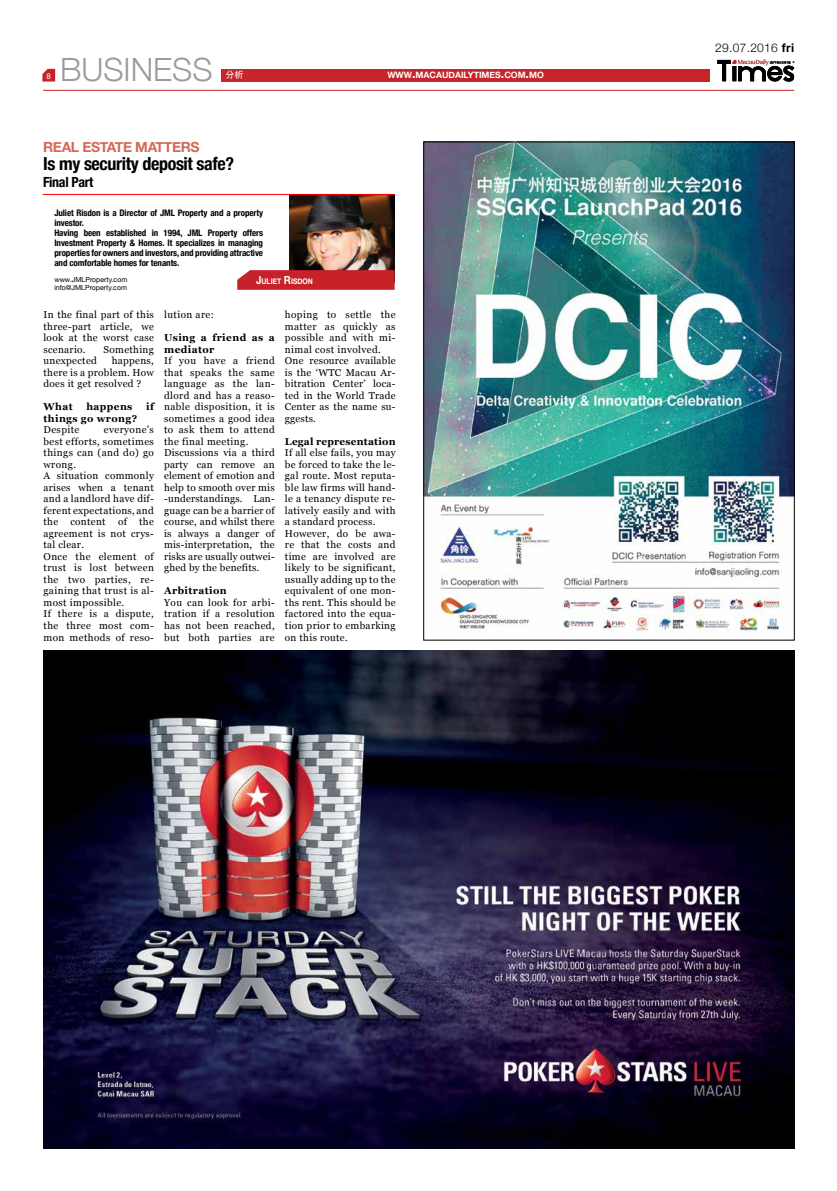
<style>
.page{position:relative;width:837px;height:1191px;background:#fff}
.page>*{position:absolute;margin:0;border:0;box-sizing:border-box;transform-origin:0 0}
.t1{font:300 32px "Helvetica Neue";color:#999b9e}
.t2{font:700 condensed 18px "Helvetica Neue";letter-spacing:-.02em;color:#000}
.t3{font:700 14px "Helvetica Neue";letter-spacing:-.025em;color:#d46955}
.t4{font:700 condensed 14px "Helvetica Neue";letter-spacing:-.02em;color:#000}
.t5{font:300 12px "Helvetica Neue";letter-spacing:.025em;color:#000}
.t6{font:10px/11.5px "Georgia";letter-spacing:.03em;color:#000}
.t7{font:700 10px/11.5px "Georgia";letter-spacing:.04em;color:#000}
.t8{font:700 condensed 9px/10px "Helvetica Neue";letter-spacing:-.01em;color:#000}
.t9{font:9px "Adobe Heiti Std";color:#fff}
.t10{font:700 8.8px "Helvetica Neue";color:#fff}
.t11{font:8px "Helvetica Neue";color:#fff}
.t12{font:700 7.8px "Helvetica Neue";color:#fff;scale:.88 1}
.t13{font:7px/8px "Helvetica Neue";color:#000}
.s1{font-size:12.5px}
.s2{font-size:11.1px}
.s3{font-weight:700}
</style>
<div class="page">
<div style="left:221px;top:69px;width:488px;height:12px;background:#c7242b"></div>
<svg style="left:42px;top:69px;width:13px;height:13px"></svg>
<svg style="left:717px;top:59px;width:77px;height:23px"></svg>
<hr style="left:43px;top:90px;width:751px;height:1px;background:#c7212a">
<img style="left:289px;top:195px;width:105px;height:75px">
<svg style="left:237px;top:270px;width:157px;height:20px;background:#c82831"></svg>
<hr style="left:43px;top:194px;width:351px;height:1px;background:#f00">
<img style="left:43px;top:650px;width:751px;height:498px">
<img style="left:425px;top:144px;width:367px;height:489px">
<p class="t11" style="left:46px;top:70px;width:6px">8</p>
<h1 class="t1" style="left:60px;top:44px;width:154px">BUSINESS</h1>
<p class="t9" style="left:225px;top:69px;width:19px">分析</p>
<p class="t10" style="left:387px;top:68px;width:158px">WWW<span class="s1">.</span>MACAUDAILYTIMES<span class="s1">.</span>COM<span class="s1">.</span>MO</p>
<h3 class="t3" style="left:43px;top:135px;width:158px">REAL ESTATE MATTERS</h3>
<h2 class="t2" style="left:43px;top:148px;width:192px">Is my security deposit safe?</h2>
<h3 class="t4" style="left:43px;top:170px;width:52px">Final Part</h3>
<p class="t8" style="left:54px;top:207px;width:210px">Juliet Risdon is a Director of JML Property and a property investor.<br>Having been established in 1994, JML Property offers Investment Property &amp; Homes. It specializes in managing properties for owners and investors, and providing attractive and comfortable homes for tenants.</p>
<p class="t13" style="left:54px;top:275px;width:74px">www.JMLProperty.com info@JMLProperty.com</p>
<p class="t12" style="left:256px;top:275px;width:66px"><span class="s2">J</span>ULIET <span class="s2">R</span>ISDON</p>
<p class="t6" style="left:43px;top:309px;width:112px;text-align:justify">In the final part of this three-part article, we look at the worst case scenario.</p>
<p class="t6" style="left:104px;top:343px;width:52px">Something</p>
<p class="t6" style="left:43px;top:355px;width:112px;text-align:justify;text-indent:68px">happens, there is a problem. How does it get resolved ?</p>
<p class="t7" style="left:43px;top:401px;width:31px">What</p>
<p class="t7" style="left:86px;top:401px;width:48px">happens</p>
<p class="t7" style="left:146px;top:401px;width:10px">if</p>
<p class="t7" style="left:43px;top:412px;width:95px">things go wrong?</p>
<p class="t6" style="left:43px;top:424px;width:37px">Despite</p>
<p class="t6" style="left:43px;top:355px;width:55px">unexpected</p>
<p class="t6" style="left:43px;top:424px;width:112px;text-indent:60px">everyone’s best efforts, sometimes things can (and do) go wrong.<br>A situation commonly arises when a tenant and a landlord have dif&shy;ferent expectations, and the content of the agreement is not crys&shy;tal clear.<br>Once the element of trust is lost between the two parties, re&shy;gaining that trust is al&shy;most impossible.<br>If there is a dispute, the three most com&shy;mon methods of reso-</p>
<p class="t6" style="left:164px;top:309px;width:51px">lution are:</p>
<p class="t7" style="left:164px;top:332px;width:112px">Using a friend as a mediator</p>
<p class="t6" style="left:164px;top:355px;width:112px">If you have a friend that speaks the same language as the lan&shy;dlord and has a reaso&shy;nable disposition, it is sometimes a good idea to ask them to attend the final meeting.<br>Discussions via a third party can remove an element of emotion and help to smooth over mis -understandings. Lan&shy;guage can be a barrier of course, and whilst there is always a danger of mis-interpretation, the risks are usually outwei&shy;ghed by the benefits.</p>
<p class="t7" style="left:164px;top:585px;width:64px">Arbitration</p>
<p class="t6" style="left:164px;top:596px;width:112px;text-align:justify">You can look for arbi&shy;tration if a resolution has not been reached, but both parties are</p>
<p class="t6" style="left:285px;top:309px;width:112px">hoping to settle the matter as quickly as possible and with mi&shy;nimal cost involved.<br>One resource available is the ‘WTC Macau Ar&shy;bitration Center’ loca&shy;ted in the World Trade<br>Center as the name su&shy;ggests.</p>
<p class="t7" style="left:285px;top:435px;width:112px">Legal representation</p>
<p class="t6" style="left:285px;top:447px;width:112px">If all else fails, you may be forced to take the le&shy;gal route. Most reputa&shy;ble law firms will hand&shy;le a tenancy dispute re&shy;latively easily and with a standard process.<br>However, do be awa&shy;re that the costs and time are involved are likely to be significant, usually adding up to the equivalent of one mon&shy;ths rent. This should be factored into the equa&shy;tion prior to embarking on this route.</p>
<p class="t5" style="left:714px;top:38px;width:81px">29.07.2016 <span class="s3">FRI</span></p>
</div>
